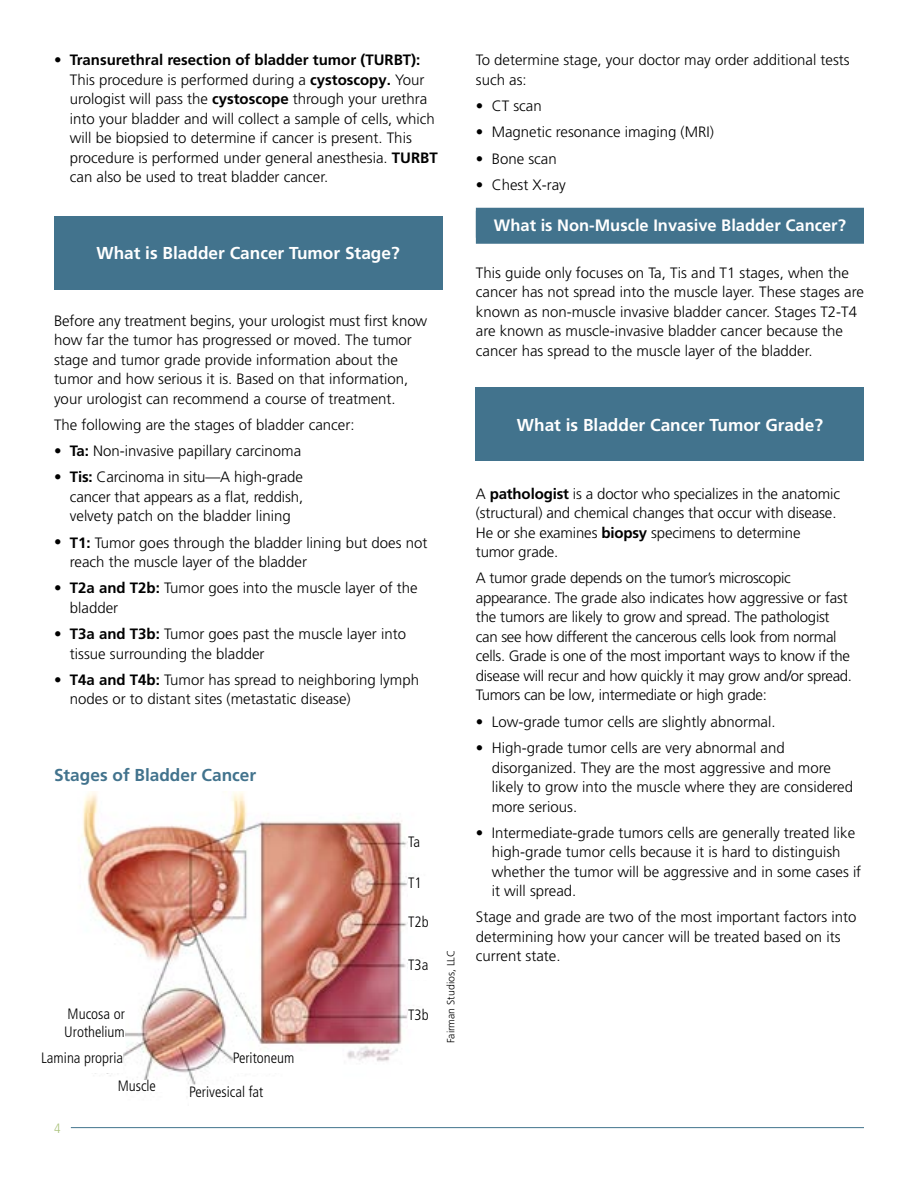
<style>
.page{position:relative;width:918px;height:1188px;background:#fff}
.page>*{position:absolute;margin:0;border:0;box-sizing:border-box;transform-origin:0 0}
.t1{font:700 17.25px "Frutiger LT Pro";color:#fff}
.t2{font:700 17.25px "Frutiger LT Pro";color:#42738d}
.t3{font:700 16.5px "Frutiger LT Pro";color:#fff}
.t4{font:300 15px/19.5px "Frutiger LT Pro";color:#000}
.t5{font:300 15px/19.5px "Frutiger LT Pro";letter-spacing:-.02em;color:#000}
.t6{font:300 condensed 15px/18px "Frutiger LT Pro";color:#000}
.t7{font:300 condensed 13.5px "Frutiger LT Pro";color:#acc37e}
.t8{font:300 10.5px "Frutiger LT Pro";color:#000}
.s1{font-weight:700}
</style>
<div class="page">
<hr style="left:71px;top:1127px;width:793px;height:1px;background:#42738d">
<div style="left:476px;top:208px;width:388px;height:30px;background:#42738d"></div>
<div style="left:476px;top:211px;width:388px;height:33px;background:#42738d"></div>
<div style="left:54px;top:216px;width:388px;height:73px;background:#42738d"></div>
<div style="left:476px;top:388px;width:388px;height:73px;background:#42738d"></div>
<img style="left:78px;top:791px;width:330px;height:294px">
<div style="left:32px;top:1052px;width:91px;height:20px;background:#fff"></div>
<div style="left:118px;top:1080px;width:46px;height:11px;background:#fff"></div>
<div style="left:233px;top:1052px;width:107px;height:20px;background:#fff"></div>
<div style="left:31px;top:1008px;width:94px;height:36px;background:#fff"></div>
<p class="t4" style="left:70px;top:50px;width:369px;text-indent:-16px">• <span class="s1">Transurethral resection of bladder tumor (TURBT):<br></span>This procedure is performed during a <span class="s1">cystoscopy.</span> Your urologist will pass the <span class="s1">cystoscope</span> through your urethra into your bladder and will collect a sample of cells, which will be biopsied to determine if cancer is present. This procedure is performed under general anesthesia. <span class="s1">TURBT </span>can also be used to treat bladder cancer.</p>
<p class="t1" style="left:96px;top:243px;width:305px">What is Bladder Cancer Tumor Stage?</p>
<p class="t4" style="left:54px;top:311px;width:375px">Before any treatment begins, your urologist must first know how far the tumor has progressed or moved. The tumor stage and tumor grade provide information about the tumor and how serious it is. Based on that information, your urologist can recommend a course of treatment.</p>
<p class="t4" style="left:54px;top:415px;width:302px">The following are the stages of bladder cancer:</p>
<p class="t4" style="left:54px;top:441px;width:249px">• <span class="s1">Ta:</span> Non-invasive papillary carcinoma</p>
<p class="t4" style="left:70px;top:467px;width:235px;text-align:justify;text-indent:-16px">• <span class="s1">Tis:</span> Carcinoma in situ—A high-grade cancer that appears as a flat, reddish, velvety patch on the bladder lining</p>
<p class="t4" style="left:70px;top:533px;width:359px;text-indent:-16px">• <span class="s1">T1:</span> Tumor goes through the bladder lining but does not reach the muscle layer of the bladder</p>
<p class="t4" style="left:70px;top:578px;width:349px;text-indent:-16px">• <span class="s1">T2a and T2b:</span> Tumor goes into the muscle layer of the bladder</p>
<p class="t4" style="left:70px;top:624px;width:338px;text-indent:-16px">• <span class="s1">T3a and T3b:</span> Tumor goes past the muscle layer into tissue surrounding the bladder</p>
<p class="t4" style="left:70px;top:670px;width:351px;text-indent:-16px">• <span class="s1">T4a and T4b:</span> Tumor has spread to neighboring lymph nodes or to distant sites (metastatic disease)</p>
<p class="t2" style="left:54px;top:764px;width:204px">Stages of Bladder Cancer</p>
<p class="t6" style="left:64px;top:1005px;width:62px">Mucosa or<br>Urothelium</p>
<p class="t6" style="left:41px;top:1049px;width:83px">Lamina propria</p>
<p class="t6" style="left:233px;top:1049px;width:63px">Peritoneum</p>
<p class="t7" style="left:54px;top:1120px;width:8px">4</p>
<p class="t6" style="left:118px;top:1077px;width:40px">Muscle</p>
<p class="t6" style="left:189px;top:1083px;width:76px">Perivesical fat</p>
<p class="t6" style="left:408px;top:833px;width:13px">Ta</p>
<p class="t6" style="left:408px;top:874px;width:15px">T1</p>
<p class="t6" style="left:408px;top:913px;width:22px">T2b</p>
<p class="t6" style="left:408px;top:956px;width:22px">T3a</p>
<p class="t6" style="left:408px;top:1006px;width:22px">T3b</p>
<p class="t8" style="left:445px;top:1043px;width:95px;rotate:-90deg">Fairman Studios, LLC</p>
<p class="t4" style="left:476px;top:50px;width:375px">To determine stage, your doctor may order additional tests such as:</p>
<p class="t4" style="left:476px;top:96px;width:67px">• CT scan</p>
<p class="t4" style="left:476px;top:122px;width:240px">• Magnetic resonance imaging (MRI)</p>
<p class="t4" style="left:476px;top:149px;width:82px">• Bone scan</p>
<p class="t4" style="left:476px;top:175px;width:91px">• Chest X-ray</p>
<p class="t3" style="left:494px;top:216px;width:354px">What is Non-Muscle Invasive Bladder Cancer?</p>
<p class="t4" style="left:476px;top:263px;width:390px">This guide only focuses on Ta, Tis and T1 stages, when the cancer has not spread into the muscle layer. These stages are known as non-muscle invasive bladder cancer. Stages T2-T4 are known as muscle-invasive bladder cancer because the cancer has spread to the muscle layer of the bladder.</p>
<p class="t1" style="left:517px;top:415px;width:308px">What is Bladder Cancer Tumor Grade?</p>
<p class="t4" style="left:476px;top:484px;width:366px">A <span class="s1">pathologist</span> is a doctor who specializes in the anatomic (structural) and chemical changes that occur with disease.<br>He or she examines <span class="s1">biopsy</span> specimens to determine tumor grade.</p>
<p class="t5" style="left:476px;top:569px;width:378px">A tumor grade depends on the tumor’s microscopic appearance. The grade also indicates how aggressive or fast the tumors are likely to grow and spread. The pathologist can see how different the cancerous cells look from normal cells. Grade is one of the most important ways to know if the disease will recur and how quickly it may grow and/or spread.<br>Tumors can be low, intermediate or high grade:</p>
<p class="t4" style="left:476px;top:712px;width:301px">• Low-grade tumor cells are slightly abnormal.</p>
<p class="t4" style="left:492px;top:738px;width:363px;text-indent:-16px">• High-grade tumor cells are very abnormal and disorganized. They are the most aggressive and more likely to grow into the muscle where they are considered more serious.</p>
<p class="t4" style="left:492px;top:823px;width:371px;text-indent:-16px">• Intermediate-grade tumors cells are generally treated like high-grade tumor cells because it is hard to distinguish whether the tumor will be aggressive and in some cases if it will spread.</p>
<p class="t4" style="left:476px;top:908px;width:382px">Stage and grade are two of the most important factors into determining how your cancer will be treated based on its current state.</p>
</div>
